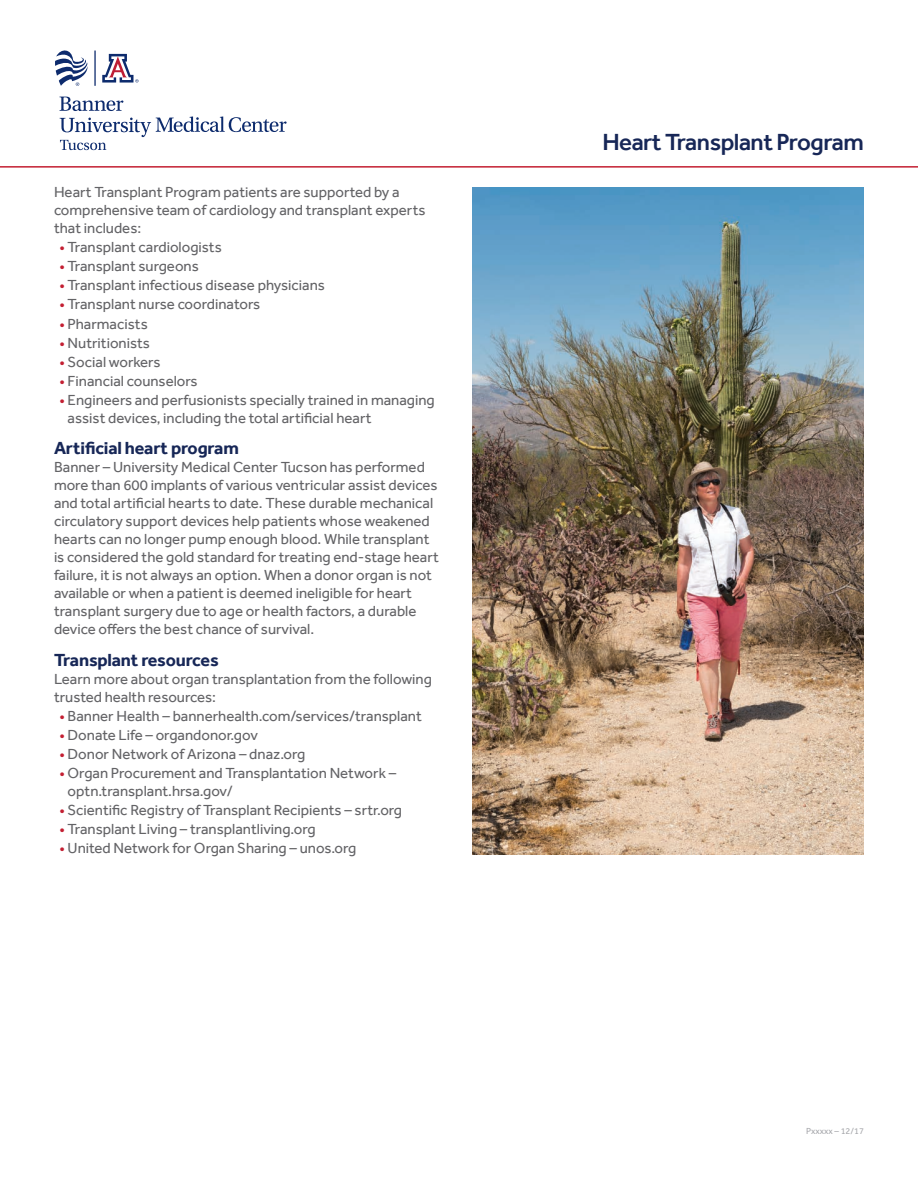
<style>
.page{position:relative;width:918px;height:1188px;background:#fff}
.page>*{position:absolute;margin:0;border:0;box-sizing:border-box;transform-origin:0 0}
.t1{font:500 24px "Effra";letter-spacing:-.02em;color:#172757}
.t2{font:700 18px "Effra";letter-spacing:-.01em;color:#172757}
.t3{font:15px/18px "Effra";color:#636366}
.t4{font:9px "Effra";color:#a8a9ad}
.s1{color:#c31f32}
</style>
<div class="page">
<hr style="left:0;top:166px;width:918px;height:2px;background:#c31f32">
<svg style="left:102px;top:53px;width:37px;height:30px"></svg>
<hr style="left:94px;top:51px;width:2px;height:35px;background:#0d2b6d">
<svg style="left:55px;top:50px;width:33px;height:36px"></svg>
<svg style="left:60px;top:97px;width:227px;height:53px"></svg>
<img style="left:472px;top:187px;width:392px;height:667px">
<p class="t3" style="left:54px;top:183px;width:373px">Heart Transplant Program patients are supported by a comprehensive team of cardiology and transplant experts that includes:</p>
<p class="t3" style="left:59px;top:238px;width:164px"><span class="s1">•</span> Transplant cardiologists</p>
<p class="t3" style="left:59px;top:257px;width:141px"><span class="s1">•</span> Transplant surgeons</p>
<p class="t3" style="left:59px;top:276px;width:267px"><span class="s1">•</span> Transplant infectious disease physicians</p>
<p class="t3" style="left:59px;top:295px;width:202px"><span class="s1">•</span> Transplant nurse coordinators</p>
<p class="t3" style="left:59px;top:314px;width:90px"><span class="s1">•</span> Pharmacists</p>
<p class="t3" style="left:59px;top:333px;width:92px"><span class="s1">•</span> Nutritionists</p>
<p class="t3" style="left:59px;top:352px;width:103px"><span class="s1">•</span> Social workers</p>
<p class="t3" style="left:59px;top:372px;width:140px"><span class="s1">•</span> Financial counselors</p>
<p class="t3" style="left:68px;top:391px;width:369px;text-indent:-8px"><span class="s1">•</span> Engineers and perfusionists specially trained in managing assist devices, including the total artificial heart</p>
<p class="t2" style="left:54px;top:438px;width:186px">Artificial heart program</p>
<p class="t3" style="left:54px;top:458px;width:386px">Banner – University Medical Center Tucson has performed more than 600 implants of various ventricular assist devices and total artificial hearts to date. These durable mechanical circulatory support devices help patients whose weakened hearts can no longer pump enough blood. While transplant is considered the gold standard for treating end-stage heart failure, it is not always an option. When a donor organ is not available or when a patient is deemed ineligible for heart transplant surgery due to age or health factors, a durable device offers the best chance of survival.</p>
<p class="t2" style="left:54px;top:649px;width:166px">Transplant resources</p>
<p class="t3" style="left:54px;top:670px;width:379px">Learn more about organ transplantation from the following trusted health resources:</p>
<p class="t3" style="left:59px;top:707px;width:364px"><span class="s1">•</span> Banner Health – bannerhealth.com/services/transplant</p>
<p class="t3" style="left:59px;top:726px;width:200px"><span class="s1">•</span> Donate Life – organdonor.gov</p>
<p class="t3" style="left:59px;top:745px;width:248px"><span class="s1">•</span> Donor Network of Arizona – dnaz.org</p>
<p class="t3" style="left:68px;top:764px;width:330px;text-indent:-8px"><span class="s1">•</span> Organ Procurement and Transplantation Network – optn.transplant.hrsa.gov/</p>
<p class="t3" style="left:59px;top:801px;width:344px"><span class="s1">•</span> Scientific Registry of Transplant Recipients – srtr.org</p>
<p class="t3" style="left:59px;top:820px;width:258px"><span class="s1">•</span> Transplant Living – transplantliving.org</p>
<p class="t3" style="left:59px;top:839px;width:299px"><span class="s1">•</span> United Network for Organ Sharing – unos.org</p>
<h1 class="t1" style="left:602px;top:128px;width:263px">Heart Transplant Program</h1>
<p class="t4" style="left:806px;top:1126px;width:59px">Pxxxxx – 12/17</p>
</div>
